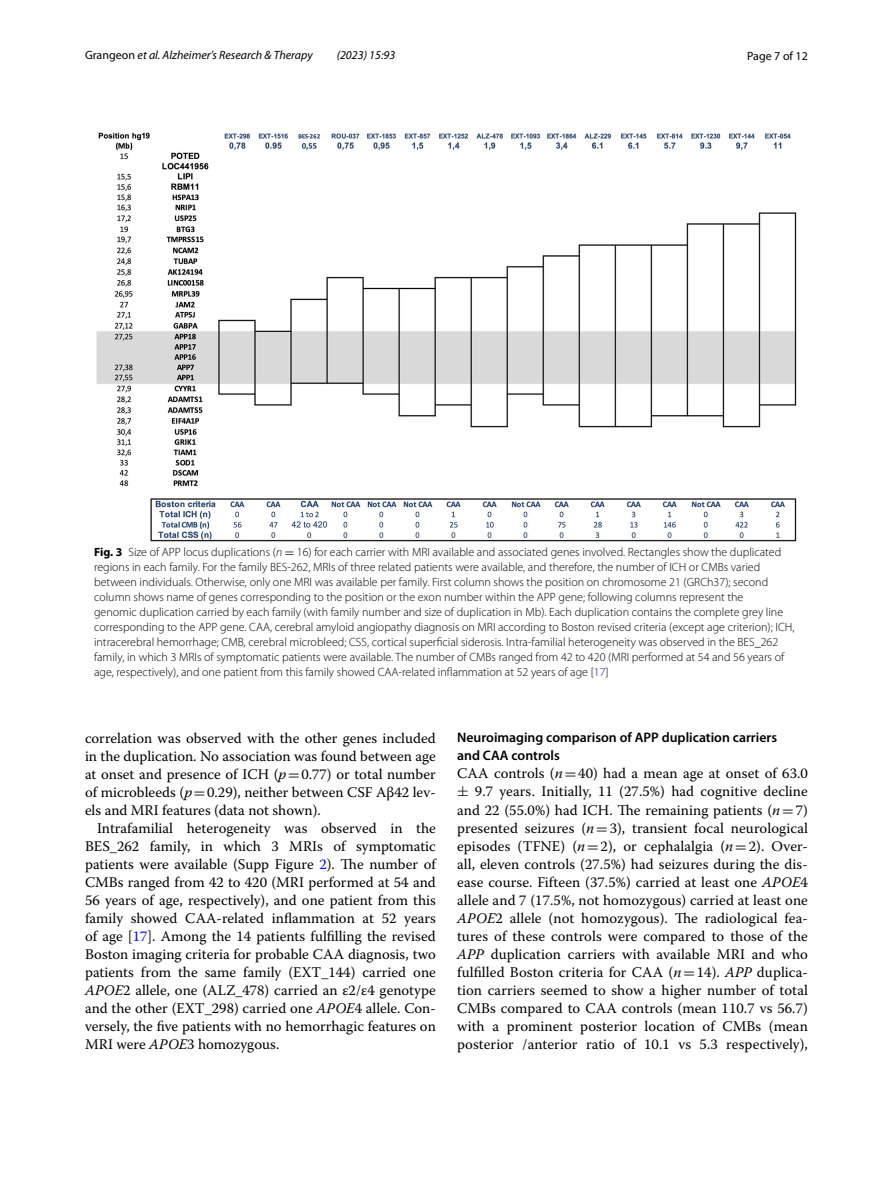
<style>
.page{position:relative;width:893px;height:1187px;background:#fff}
.page>*{position:absolute;margin:0;border:0;box-sizing:border-box;transform-origin:0 0}
.t1{font:14.7px/18px "Warnock Pro";color:#000;text-align:justify}
.t2{font:600 13.8px/18px "Myriad Pro";color:#000}
.t3{font:300 12px/15px "Myriad Pro";color:#000}
.t4{font:italic 12px "Myriad Pro";color:#000}
.t5{font:12px "Myriad Pro";color:#000}
.s1{font-style:normal}
.s2{font-weight:700}
.s3{font-style:italic}
.s4{font-family:"MTSY";font-weight:400}
.s5{color:#00f}
.s6{font-family:"MTSY"}
</style>
<div class="page">
<img style="left:96px;top:133px;width:701px;height:408px">
<p class="t4" style="left:85px;top:48px;width:229px"><span class="s1">Grangeon</span> et al. Alzheimer’s Research &amp; Therapy</p>
<p class="t4" style="left:337px;top:48px;width:60px">(2023) 15:93</p>
<p class="t5" style="left:747px;top:48px;width:62px">Page 7 of 12</p>
<p class="t3" style="left:94px;top:545px;width:702px"><span class="s2">Fig. 3</span> Size of APP locus duplications (<span class="s3">n</span> <span class="s4">=</span> 16) for each carrier with MRI available and associated genes involved. Rectangles show the duplicated regions in each family. For the family BES-262, MRIs of three related patients were available, and therefore, the number of ICH or CMBs varied between individuals. Otherwise, only one MRI was available per family. First column shows the position on chromosome 21 (GRCh37); second column shows name of genes corresponding to the position or the exon number within the APP gene; following columns represent the<br>genomic duplication carried by each family (with family number and size of duplication in Mb). Each duplication contains the complete grey line corresponding to the APP gene. CAA, cerebral amyloid angiopathy diagnosis on MRI according to Boston revised criteria (except age criterion); ICH, intracerebral hemorrhage; CMB, cerebral microbleed; CSS, cortical superficial siderosis. Intra-familial heterogeneity was observed in the BES_262 family, in which 3 MRIs of symptomatic patients were available. The number of CMBs ranged from 42 to 420 (MRI performed at 54 and 56 years of age, respectively), and one patient from this family showed CAA-related inflammation at 52 years of age [<span class="s5">17</span>]</p>
<p class="t1" style="left:85px;top:728px;width:352px">correlation was observed with the other genes included in the duplication. No association was found between age at onset and presence of ICH (<span class="s3">p</span><span class="s6">=</span>0.77) or total number of microbleeds (<span class="s3">p</span><span class="s6">=</span>0.29), neither between CSF Aβ42 lev&shy;els and MRI features (data not shown).</p>
<p class="t1" style="left:85px;top:818px;width:352px;text-indent:12px">Intrafamilial heterogeneity was observed in the BES_262 family, in which 3 MRIs of symptomatic patients were available (Supp Figure <span class="s5">2</span>). The number of CMBs ranged from 42 to 420 (MRI performed at 54 and 56 years of age, respectively), and one patient from this family showed CAA-related inflammation at 52 years of age [<span class="s5">17</span>]. Among the 14 patients fulfilling the revised Boston imaging criteria for probable CAA diagnosis, two patients from the same family (EXT_144) carried one <span class="s3">APOE</span>2 allele, one (ALZ_478) carried an ε2/ε4 genotype and the other (EXT_298) carried one <span class="s3">APOE</span>4 allele. Con&shy;versely, the five patients with no hemorrhagic features on MRI were <span class="s3">APOE</span>3 homozygous.</p>
<p class="t2" style="left:457px;top:728px;width:322px">Neuroimaging comparison of APP duplication carriers and CAA controls</p>
<p class="t1" style="left:457px;top:764px;width:352px">CAA controls (<span class="s3">n</span><span class="s6">=</span>40) had a mean age at onset of 63.0 <span class="s6">±</span> 9.7 years. Initially, 11 (27.5%) had cognitive decline and 22 (55.0%) had ICH. The remaining patients (<span class="s3">n</span><span class="s6">=</span>7) presented seizures (<span class="s3">n</span><span class="s6">=</span>3), transient focal neurological episodes (TFNE) (<span class="s3">n</span><span class="s6">=</span>2), or cephalalgia (<span class="s3">n</span><span class="s6">=</span>2). Over&shy;all, eleven controls (27.5%) had seizures during the dis&shy;ease course. Fifteen (37.5%) carried at least one <span class="s3">APOE</span>4 allele and 7 (17.5%, not homozygous) carried at least one <span class="s3">APOE</span>2 allele (not homozygous). The radiological fea&shy;tures of these controls were compared to those of the <span class="s3">APP</span> duplication carriers with available MRI and who fulfilled Boston criteria for CAA (<span class="s3">n</span><span class="s6">=</span>14). <span class="s3">APP</span> duplica&shy;tion carriers seemed to show a higher number of total CMBs compared to CAA controls (mean 110.7 vs 56.7) with a prominent posterior location of CMBs (mean posterior /anterior ratio of 10.1 vs 5.3 respectively),</p>
</div>
